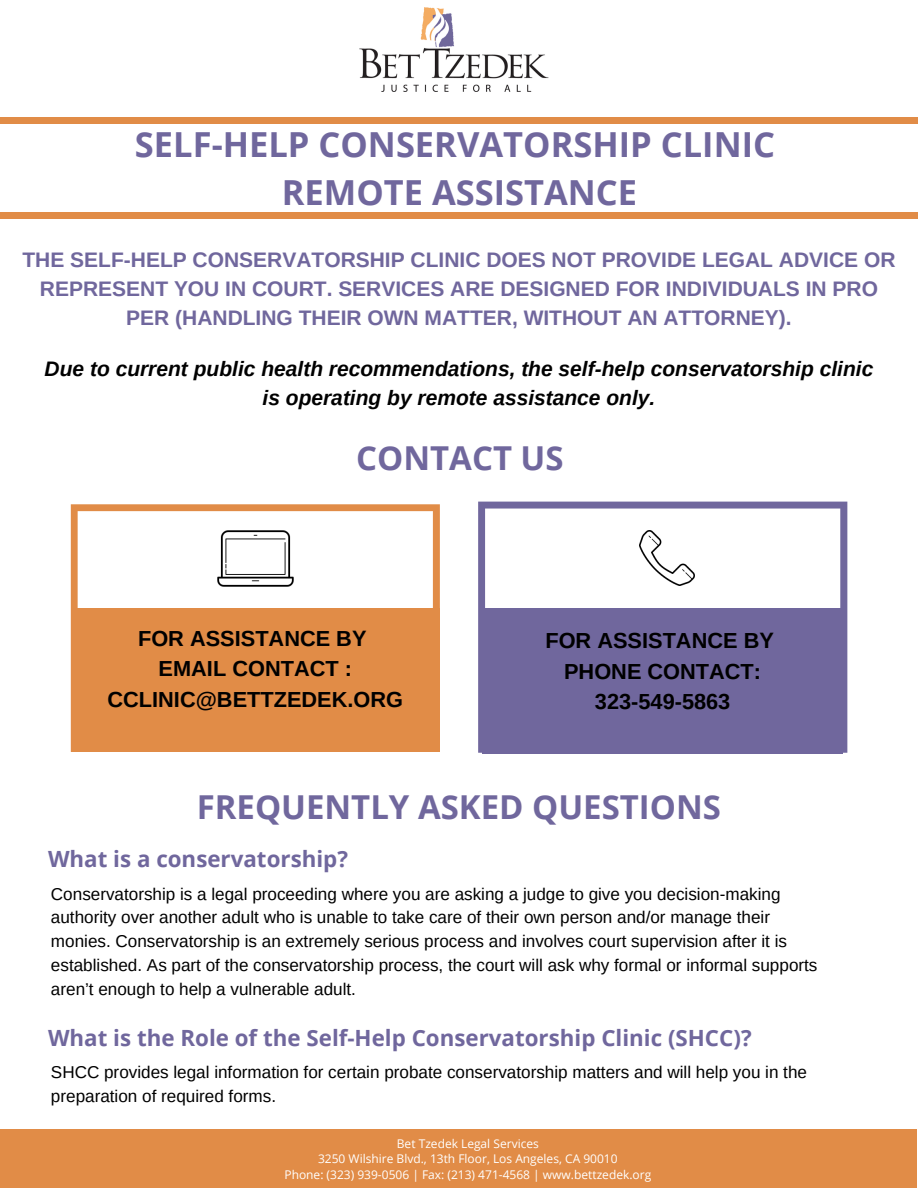
<style>
.page{position:relative;width:918px;height:1188px;background:#fff}
.page>*{position:absolute;margin:0;border:0;box-sizing:border-box;transform-origin:0 0}
.t1{font:700 34.5px/47.4px "Open Sans";color:#70679d;text-align:center}
.t2{font:700 33px "Open Sans";color:#70679d}
.t3{font:700 22.35px "Open Sans";color:#70679d}
.t4{font:700 21.75px/30.5px "Arimo";color:#000;text-align:center}
.t5{font:700 21px/29px "Arimo";color:#70679d;text-align:center}
.t6{font:italic 700 21px/29px "Arimo";color:#000;text-align:center}
.t7{font:17.1px/23.7px "Arimo";color:#000}
.t8{font:12px/15.8px "Open Sans";color:#fff;text-align:center}
</style>
<div class="page">
<img style="left:359px;top:7px;width:189px;height:85px">
<div style="left:0;top:1129px;width:917px;height:59px;background:#e18c47"></div>
<div style="left:0;top:212px;width:918px;height:7px;background:#e18c47"></div>
<div style="left:0;top:117px;width:918px;height:7px;background:#e18c47"></div>
<svg style="left:478px;top:502px;width:369px;height:251px"></svg>
<div style="left:482px;top:609px;width:361px;height:145px;background:#70679d"></div>
<svg style="left:71px;top:504px;width:369px;height:105px"></svg>
<img style="left:211px;top:513px;width:90px;height:90px">
<img style="left:627px;top:518px;width:79px;height:79px">
<div style="left:71px;top:609px;width:369px;height:143px;background:#e18c47"></div>
<h1 class="t1" style="left:135px;top:120px;width:642px">SELF-HELP CONSERVATORSHIP CLINIC<br>REMOTE ASSISTANCE</h1>
<p class="t5" style="left:22px;top:246px;width:875px">THE SELF-HELP CONSERVATORSHIP CLINIC DOES NOT PROVIDE LEGAL ADVICE OR<br>REPRESENT YOU IN COURT. SERVICES ARE DESIGNED FOR INDIVIDUALS IN PRO<br>PER (HANDLING THEIR OWN MATTER, WITHOUT AN ATTORNEY).</p>
<p class="t6" style="left:45px;top:354px;width:830px">Due to current public health recommendations, the self-help conservatorship clinic is operating by remote assistance only.</p>
<h2 class="t2" style="left:356px;top:435px;width:209px">CONTACT US</h2>
<p class="t4" style="left:108px;top:623px;width:297px">FOR ASSISTANCE BY<br>EMAIL CONTACT :<br>CCLINIC@BETTZEDEK.ORG</p>
<p class="t4" style="left:545px;top:626px;width:230px">FOR ASSISTANCE BY<br>PHONE CONTACT:<br>323-549-5863</p>
<h2 class="t2" style="left:197px;top:783px;width:526px">FREQUENTLY ASKED QUESTIONS</h2>
<h3 class="t3" style="left:48px;top:843px;width:302px">What is a conservatorship?</h3>
<p class="t7" style="left:51px;top:882px;width:768px">Conservatorship is a legal proceeding where you are asking a judge to give you decision-making authority over another adult who is unable to take care of their own person and/or manage their monies. Conservatorship is an extremely serious process and involves court supervision after it is established. As part of the conservatorship process, the court will ask why formal or informal supports aren’t enough to help a vulnerable adult.</p>
<h3 class="t3" style="left:48px;top:1022px;width:705px">What is the Role of the Self-Help Conservatorship Clinic (SHCC)?</h3>
<p class="t7" style="left:51px;top:1060px;width:758px">SHCC provides legal information for certain probate conservatorship matters and will help you in the preparation of required forms.</p>
<p class="t8" style="left:284px;top:1135px;width:368px">Bet Tzedek Legal Services<br>3250 Wilshire Blvd., 13th Floor, Los Angeles, CA 90010<br>Phone: (323) 939-0506 | Fax: (213) 471-4568 | www.bettzedek.org</p>
</div>
